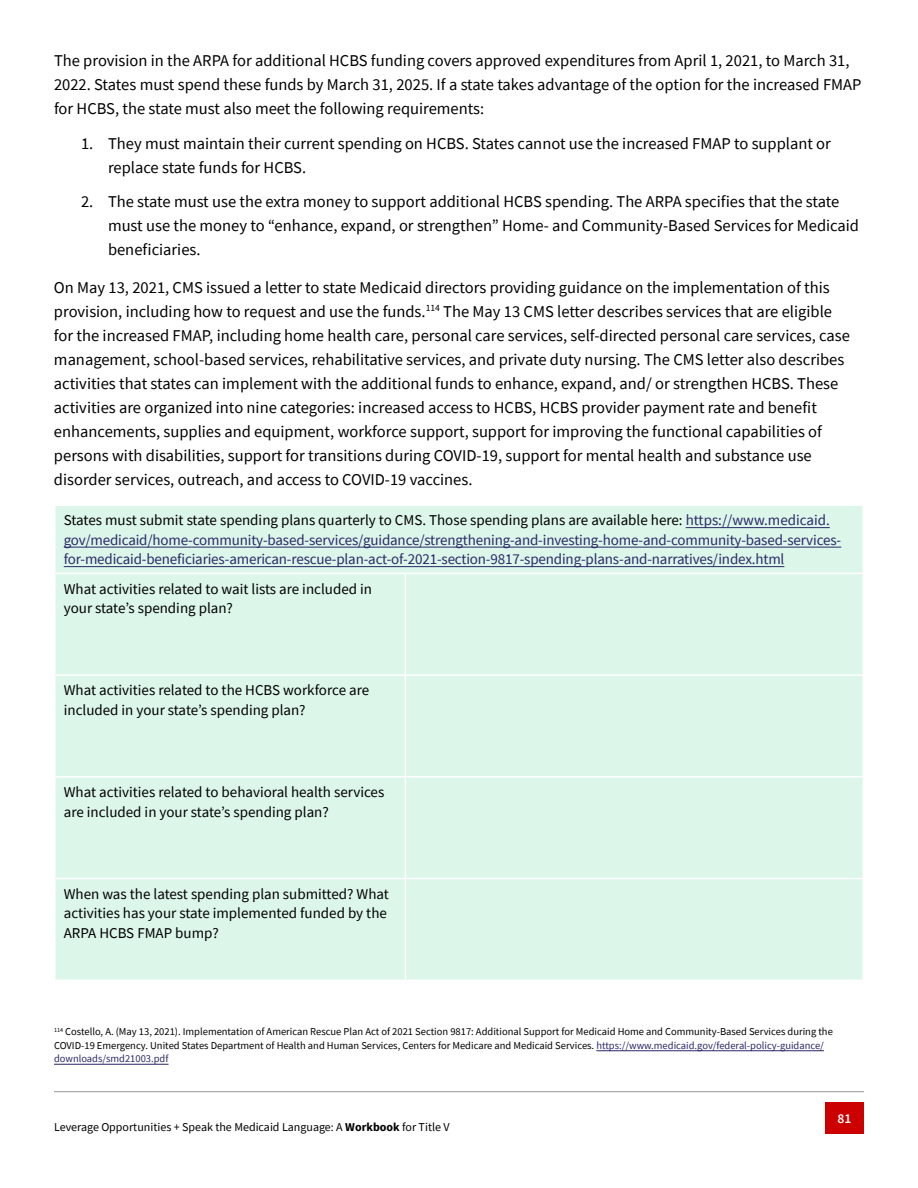
<style>
.page{position:relative;width:918px;height:1188px;background:#fff}
.page>*{position:absolute;margin:0;border:0;box-sizing:border-box;transform-origin:0 0}
.Body_text{font:16.5px/24px "Source Sans Pro";color:#000}
.Question_text{font:15px/19.5px "Source Sans Pro";letter-spacing:-.01em;color:#2b2868}
.Question_text-2{font:15px/19.5px "Source Sans Pro";color:#000}
.t1{font:600 13.5px "Source Sans Pro";color:#fff}
.t2{font:12px "Source Sans Pro";color:#000}
.Footnote{font:10.5px/13.5px "Source Sans Pro";color:#000}
.s1{color:#000}
.s2{color:#2b2868}
.s3{font-weight:700}
</style>
<div class="page">
<div style="left:825px;top:1103px;width:39px;height:31px;background:#c00"></div>
<hr style="left:54px;top:1091px;width:810px;height:1px;background:#939598">
<div style="left:56px;top:506px;width:806px;height:474px;background:#dcf6e9"></div>
<hr style="left:54px;top:573px;width:351px;height:1px;background:#fff">
<hr style="left:405px;top:573px;width:459px;height:1px;background:#fff">
<hr style="left:405px;top:574px;width:1px;height:100px;background:#fff">
<hr style="left:54px;top:674px;width:351px;height:2px;background:#fff">
<hr style="left:405px;top:674px;width:459px;height:2px;background:#fff">
<hr style="left:405px;top:676px;width:1px;height:100px;background:#fff">
<hr style="left:54px;top:776px;width:351px;height:2px;background:#fff">
<hr style="left:405px;top:776px;width:459px;height:2px;background:#fff">
<hr style="left:405px;top:778px;width:1px;height:100px;background:#fff">
<hr style="left:54px;top:878px;width:351px;height:1px;background:#fff">
<hr style="left:405px;top:878px;width:459px;height:1px;background:#fff">
<hr style="left:405px;top:879px;width:1px;height:101px;background:#fff">
<hr style="left:686px;top:527px;width:144px;height:1px;background:#2b2868">
<hr style="left:64px;top:547px;width:777px;height:1px;background:#2b2868">
<hr style="left:64px;top:566px;width:720px;height:1px;background:#2b2868">
<hr style="left:596px;top:1050px;width:228px;height:1px;background:#2b2868">
<hr style="left:54px;top:1064px;width:115px;height:1px;background:#2b2868">
<p class="Body_text" style="left:54px;top:49px;width:809px">The provision in the ARPA for additional HCBS funding covers approved expenditures from April 1, 2021, to March 31,<br>2022. States must spend these funds by March 31, 2025. If a state takes advantage of the option for the increased FMAP for HCBS, the state must also meet the following requirements:</p>
<p class="Body_text" style="left:108px;top:131px;width:724px;text-indent:-27px">1. They must maintain their current spending on HCBS. States cannot use the increased FMAP to supplant or replace state funds for HCBS.</p>
<p class="Body_text" style="left:108px;top:190px;width:753px;text-indent:-27px">2. The state must use the extra money to support additional HCBS spending. The ARPA specifies that the state must use the money to “enhance, expand, or strengthen” Home- and Community-Based Services for Medicaid beneficiaries.</p>
<p class="Body_text" style="left:54px;top:275px;width:797px">On May 13, 2021, CMS issued a letter to state Medicaid directors providing guidance on the implementation of this provision, including how to request and use the funds.<sup>114</sup> The May 13 CMS letter describes services that are eligible for the increased FMAP, including home health care, personal care services, self-directed personal care services, case management, school-based services, rehabilitative services, and private duty nursing. The CMS letter also describes activities that states can implement with the additional funds to enhance, expand, and/ or strengthen HCBS. These activities are organized into nine categories: increased access to HCBS, HCBS provider payment rate and benefit enhancements, supplies and equipment, workforce support, support for improving the functional capabilities of persons with disabilities, support for transitions during COVID-19, support for mental health and substance use disorder services, outreach, and access to COVID-19 vaccines.</p>
<p class="Question_text" style="left:64px;top:511px;width:779px"><span class="s1">States must submit state spending plans quarterly to CMS. Those spending plans are available here:</span> https://www.medicaid. gov/medicaid/home-community-based-services/guidance/strengthening-and-investing-home-and-community-based-services&shy;for-medicaid-beneficiaries-american-rescue-plan-act-of-2021-section-9817-spending-plans-and-narratives/index.html</p>
<p class="Question_text-2" style="left:64px;top:579px;width:310px">What activities related to wait lists are included in your state’s spending plan?</p>
<p class="Question_text-2" style="left:64px;top:681px;width:307px">What activities related to the HCBS workforce are included in your state’s spending plan?</p>
<p class="Question_text-2" style="left:64px;top:782px;width:322px">What activities related to behavioral health services are included in your state’s spending plan?</p>
<p class="Question_text-2" style="left:64px;top:884px;width:327px">When was the latest spending plan submitted? What activities has your state implemented funded by the<br>ARPA HCBS FMAP bump?</p>
<p class="Footnote" style="left:54px;top:1025px;width:780px"><sup>114</sup> Costello, A. (May 13, 2021). Implementation of American Rescue Plan Act of 2021 Section 9817: Additional Support for Medicaid Home and Community-Based Services during the<br>COVID-19 Emergency. United States Department of Health and Human Services, Centers for Medicare and Medicaid Services. <span class="s2">https://www.medicaid.gov/federal-policy-guidance/ downloads/smd21003.pdf</span></p>
<p class="t2" style="left:54px;top:1120px;width:397px">Leverage Opportunities + Speak the Medicaid Language: A <span class="s3">Workbook</span> for Title V</p>
<p class="t1" style="left:838px;top:1110px;width:15px">81</p>
</div>
